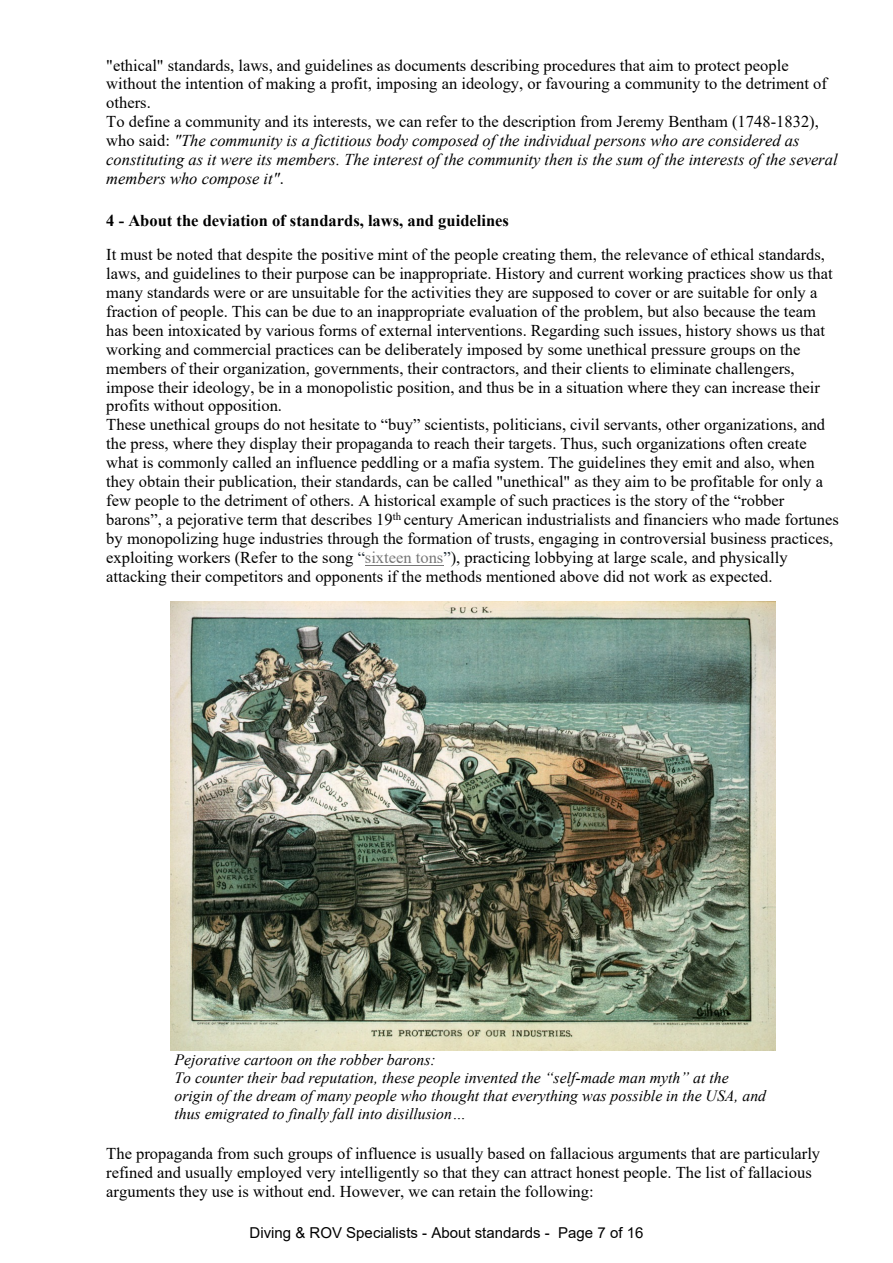
<style>
.page{position:relative;width:893px;height:1263px;background:#fff}
.page>*{position:absolute;margin:0;border:0;box-sizing:border-box;transform-origin:0 0}
.t1{font:16.5px/18.9px "Times New Roman";color:#000}
.t2{font:700 16.5px "Times New Roman";color:#000}
.t3{font:italic 15.75px/18.1px "Times New Roman";color:#000}
.t4{font:15px "Arial";color:#000}
.s1{font-style:italic}
.s2{color:#17232b}
.s3{color:#777}
</style>
<div class="page">
<hr style="left:365px;top:565px;width:78px;height:1px;background:#777">
<img style="left:171px;top:601px;width:605px;height:449px">
<p class="t1" style="left:106px;top:57px;width:733px">"ethical" standards, laws, and guidelines as documents describing procedures that aim to protect people without the intention of making a profit, imposing an ideology, or favouring a community to the detriment of others.<br>To define a community and its interests, we can refer to the description from Jeremy Bentham (1748-1832), who said: <span class="s1">"The community is a fictitious body composed of the individual persons who are considered as constituting as it were its members. The interest of the community then is the sum of the interests of the several members who compose it"</span>.</p>
<p class="t2" style="left:106px;top:215px;width:404px">4 - About the deviation of standards, laws, and guidelines</p>
<p class="t1" style="left:106px;top:246px;width:734px">It must be noted that despite the positive mint of the people creating them, the relevance of ethical standards, laws, and guidelines to their purpose can be inappropriate. History and current working practices show us that many standards were or are unsuitable for the activities they are supposed to cover or are suitable for only a fraction of people. This can be due to an inappropriate evaluation of the problem, but also because the team has been intoxicated by various forms of external interventions. Regarding such issues, history shows us that working and commercial practices can be deliberately imposed by some unethical pressure groups on the members of their organization, governments, their contractors, and their clients to eliminate challengers, impose their ideology, be in a monopolistic position, and thus be in a situation where they can increase their profits without opposition.<br>These unethical groups do not hesitate to “buy” scientists, politicians, civil servants, other organizations, and the press, where they display their propaganda to reach their targets. Thus, such organizations often create what is commonly called an influence peddling or a mafia system. The guidelines they emit and also, when they obtain their publication, their standards, can be called "unethical" as they aim to be profitable for only a few people to the detriment of others. A historical example of such practices is the story of the “robber barons”, a pejorative term that describes 19<sup>th</sup> century American industrialists and financiers who made fortunes by monopolizing huge industries through the formation of trusts, engaging in controversial business practices, exploiting workers (Refer to the song <span class="s2">“</span><span class="s3">sixteen tons</span><span class="s2">”</span>), practicing lobbying at large scale, and physically attacking their competitors and opponents if the methods mentioned above did not work as expected.</p>
<p class="t3" style="left:174px;top:1052px;width:593px">Pejorative cartoon on the robber barons:<br>To counter their bad reputation, these people invented the “self-made man myth” at the origin of the dream of many people who thought that everything was possible in the USA, and thus emigrated to finally fall into disillusion…</p>
<p class="t1" style="left:106px;top:1145px;width:715px">The propaganda from such groups of influence is usually based on fallacious arguments that are particularly refined and usually employed very intelligently so that they can attract honest people. The list of fallacious arguments they use is without end. However, we can retain the following:</p>
<p class="t4" style="left:250px;top:1227px;width:395px">Diving &amp; ROV Specialists - About standards - Page 7 of 16</p>
</div>
